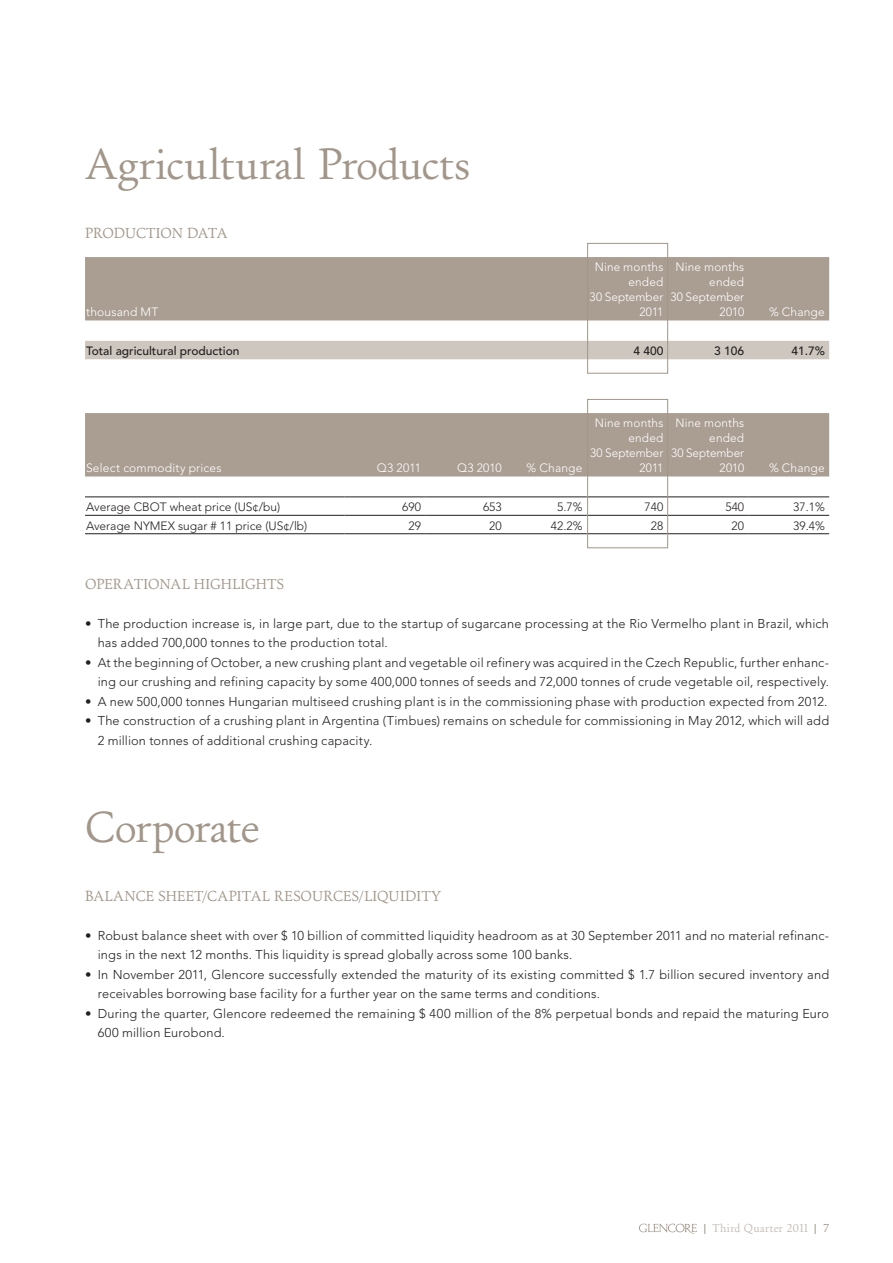
<style>
.page{position:relative;width:893px;height:1263px;background:#fff}
.page>*{position:absolute;margin:0;border:0;box-sizing:border-box;transform-origin:0 0}
.t1{font:45px "Foundry Old Style";letter-spacing:-.005em;color:#a19689}
.t2{font:15px "Foundry Old Style";letter-spacing:.02em;color:#a19689}
.t3{font:300 12.75px/19.5px "Avenir LT Std";letter-spacing:.015em;color:#231f20}
.t4{font:300 12px/15px "Avenir LT Std";letter-spacing:.015em;color:#fff;text-align:right}
.t5{font:300 12px "Avenir LT Std";color:#231f20}
.t6{font:500 12px "Avenir LT Std";color:#231f20}
.t7{font:12px "Foundry Old Style";letter-spacing:.02em;color:#c5bcb4}
.s1{color:#a19689}
</style>
<div class="page">
<svg style="left:639px;top:1223px;width:58px;height:11px"></svg>
<div style="left:85px;top:257px;width:744px;height:63px;background:#aa9e93"></div>
<div style="left:85px;top:341px;width:744px;height:18px;background:#cec7bf"></div>
<div style="left:587px;top:243px;width:81px;height:131px;border:1px solid #a19689"></div>
<div style="left:85px;top:413px;width:744px;height:63px;background:#aa9e93"></div>
<hr style="left:85px;top:497px;width:259px;height:1px;background:#231f20">
<hr style="left:344px;top:497px;width:81px;height:1px;background:#231f20">
<hr style="left:425px;top:497px;width:81px;height:1px;background:#231f20">
<hr style="left:506px;top:497px;width:81px;height:1px;background:#231f20">
<hr style="left:587px;top:497px;width:81px;height:1px;background:#231f20">
<hr style="left:668px;top:497px;width:80px;height:1px;background:#231f20">
<hr style="left:748px;top:497px;width:81px;height:1px;background:#231f20">
<hr style="left:85px;top:515px;width:259px;height:1px;background:#231f20">
<hr style="left:85px;top:533px;width:259px;height:1px;background:#231f20">
<hr style="left:344px;top:515px;width:81px;height:1px;background:#231f20">
<hr style="left:344px;top:533px;width:81px;height:1px;background:#231f20">
<hr style="left:425px;top:515px;width:81px;height:1px;background:#231f20">
<hr style="left:425px;top:533px;width:81px;height:1px;background:#231f20">
<hr style="left:506px;top:515px;width:81px;height:1px;background:#231f20">
<hr style="left:506px;top:533px;width:81px;height:1px;background:#231f20">
<hr style="left:587px;top:515px;width:81px;height:1px;background:#231f20">
<hr style="left:587px;top:533px;width:81px;height:1px;background:#231f20">
<hr style="left:668px;top:515px;width:80px;height:1px;background:#231f20">
<hr style="left:668px;top:533px;width:80px;height:1px;background:#231f20">
<hr style="left:748px;top:515px;width:81px;height:1px;background:#231f20">
<hr style="left:748px;top:533px;width:81px;height:1px;background:#231f20">
<div style="left:587px;top:399px;width:81px;height:149px;border:1px solid #a19689"></div>
<h1 class="t1" style="left:85px;top:139px;width:387px">Agricultural Products</h1>
<p class="t2" style="left:85px;top:224px;width:124px">Production data</p>
<p class="t4" style="left:86px;top:305px;width:74px">thousand MT</p>
<p class="t4" style="left:590px;top:260px;width:75px">Nine months ended<br>30 September<br>2011</p>
<p class="t4" style="left:670px;top:260px;width:75px">Nine months ended<br>30 September<br>2010</p>
<p class="t4" style="left:769px;top:305px;width:57px">% Change</p>
<p class="t6" style="left:86px;top:344px;width:155px">Total agricultural production</p>
<p class="t6" style="left:633px;top:344px;width:32px">4 400</p>
<p class="t6" style="left:714px;top:344px;width:32px">3 106</p>
<p class="t6" style="left:791px;top:344px;width:35px">41.7%</p>
<p class="t4" style="left:86px;top:461px;width:137px">Select commodity prices</p>
<p class="t4" style="left:377px;top:461px;width:46px">Q3 2011</p>
<p class="t4" style="left:457px;top:461px;width:46px">Q3 2010</p>
<p class="t4" style="left:527px;top:461px;width:57px">% Change</p>
<p class="t4" style="left:590px;top:416px;width:75px">Nine months ended<br>30 September<br>2011</p>
<p class="t4" style="left:671px;top:416px;width:75px">Nine months ended<br>30 September<br>2010</p>
<p class="t4" style="left:769px;top:461px;width:57px">% Change</p>
<p class="t5" style="left:86px;top:500px;width:196px">Average CBOT wheat price (US¢/bu)</p>
<p class="t5" style="left:402px;top:500px;width:20px">690</p>
<p class="t5" style="left:483px;top:500px;width:20px">653</p>
<p class="t5" style="left:557px;top:500px;width:27px">5.7%</p>
<p class="t5" style="left:645px;top:500px;width:20px">740</p>
<p class="t5" style="left:725px;top:500px;width:20px">540</p>
<p class="t5" style="left:793px;top:500px;width:33px">37.1%</p>
<p class="t5" style="left:86px;top:518px;width:223px">Average NYMEX sugar # 11 price (US¢/lb)</p>
<p class="t5" style="left:408px;top:518px;width:14px">29</p>
<p class="t5" style="left:489px;top:518px;width:14px">20</p>
<p class="t5" style="left:551px;top:518px;width:33px">42.2%</p>
<p class="t5" style="left:651px;top:518px;width:14px">28</p>
<p class="t5" style="left:732px;top:518px;width:14px">20</p>
<p class="t5" style="left:793px;top:518px;width:33px">39.4%</p>
<p class="t2" style="left:85px;top:575px;width:21px">operati</p>
<p class="t2" style="left:148px;top:575px;width:23px">onal</p>
<p class="t2" style="left:194px;top:575px;width:92px">HIGHLIGHTS</p>
<p class="t3" style="left:98px;top:613px;width:733px;text-indent:-13px">• The production increase is, in large part, due to the startup of sugarcane processing at the Rio Vermelho plant in Brazil, which has added 700,000 tonnes to the production total.</p>
<p class="t3" style="left:85px;top:652px;width:746px;text-align:right">• At the beginning of October, a new crushing plant and vegetable oil refinery was acquired in the Czech Republic, further enhanc&shy;ing our crushing and refining capacity by some 400,000 tonnes of seeds and 72,000 tonnes of crude vegetable oil, respectively.</p>
<p class="t3" style="left:85px;top:691px;width:744px">• A new 500,000 tonnes Hungarian multiseed crushing plant is in the commissioning phase with production expected from 2012.</p>
<p class="t3" style="left:98px;top:711px;width:733px;text-indent:-13px">• The construction of a crushing plant in Argentina (Timbues) remains on schedule for commissioning in May 2012, which will add<br>2 million tonnes of additional crushing capacity.</p>
<h1 class="t1" style="left:85px;top:802px;width:176px">Corporate</h1>
<p class="t2" style="left:85px;top:887px;width:358px">BALANCE SHEET/CAPITAL RESOURCES/LIQUIDITY</p>
<p class="t3" style="left:98px;top:925px;width:733px;text-indent:-13px">• Robust balance sheet with over $ 10 billion of committed liquidity headroom as at 30 September 2011 and no material refinanc&shy;ings in the next 12 months. This liquidity is spread globally across some 100 banks.</p>
<p class="t3" style="left:98px;top:964px;width:733px;text-indent:-13px">• In November 2011, Glencore successfully extended the maturity of its existing committed $ 1.7 billion secured inventory and receivables borrowing base facility for a further year on the same terms and conditions.</p>
<p class="t3" style="left:98px;top:1003px;width:733px;text-indent:-13px">• During the quarter, Glencore redeemed the remaining $ 400 million of the 8% perpetual bonds and repaid the maturing Euro<br>600 million Eurobond.</p>
<p class="t7" style="left:703px;top:1221px;width:127px"><span class="s1">|</span> Third Quarter 2011 <span class="s1">| 7</span></p>
</div>
